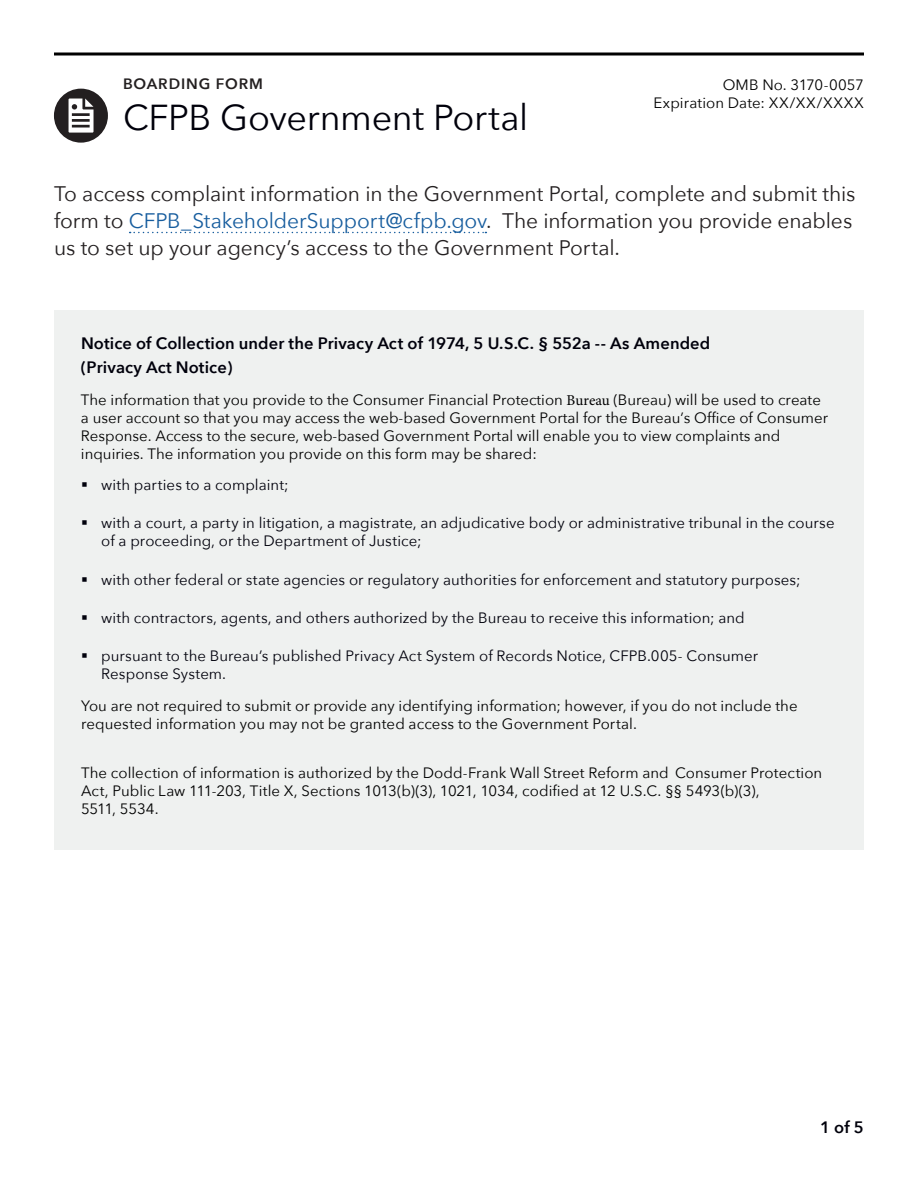
<style>
.page{position:relative;width:918px;height:1188px;background:#fff}
.page>*{position:absolute;margin:0;border:0;box-sizing:border-box;transform-origin:0 0}
.header_2{font:36px "Avenir Next";letter-spacing:-.01em;color:#00000b}
.subheader{font:21px/27px "Avenir Next";letter-spacing:-.005em;color:#231f20}
.regular{font:600 16.5px/24px "Avenir Next";letter-spacing:.005em;color:#00000b}
.regular-2{font:15px/18px "Avenir Next";color:#000}
.t1{font:15px/18px "Avenir Next";letter-spacing:.005em;color:#00000b}
.Body{font:15px "Avenir Next";letter-spacing:.01em;color:#000}
.regular-3{font:600 15px "Avenir Next";letter-spacing:.06em;color:#231f20}
.s1{color:#175d9e}
.s2{font-family:"Minion Pro"}
</style>
<div class="page">
<svg style="left:54px;top:52px;width:810px;height:4px;background:#3f3f3f"></svg>
<div style="left:54px;top:310px;width:810px;height:540px;background:#eff1f0"></div>
<svg style="left:130px;top:232px;width:356px;height:1px"></svg>
<p class="regular-3" style="left:123px;top:71px;width:141px">BOARDING FORM</p>
<p class="header_2" style="left:123px;top:88px;width:407px">CFPB Government Portal</p>
<p class="Body" style="left:723px;top:72px;width:143px">OMB No. 3170-0057</p>
<p class="Body" style="left:654px;top:90px;width:212px">Expiration Date: XX/XX/XXXX</p>
<p class="subheader" style="left:54px;top:179px;width:803px">To access complaint information in the Government Portal, complete and submit this form to <span class="s1">CFPB_StakeholderSupport@cfpb.gov</span>. The information you provide enables us to set up your agency’s access to the Government Portal.</p>
<p class="regular" style="left:81px;top:331px;width:631px">Notice of Collection under the Privacy Act of 1974, 5 U.S.C. § 552a -- As Amended (Privacy Act Notice)</p>
<p class="regular-2" style="left:81px;top:390px;width:749px">The information that you provide to the Consumer Financial Protection <span class="s2">Bureau</span> (Bureau) will be used to create a user account so that you may access the web-based Government Portal for the Bureau’s Office of Consumer Response. Access to the secure, web-based Government Portal will enable you to view complaints and inquiries. The information you provide on this form may be shared:</p>
<p class="t1" style="left:81px;top:475px;width:209px">▪ with parties to a complaint;</p>
<p class="t1" style="left:101px;top:514px;width:735px;text-indent:-20px">▪ with a court, a party in litigation, a magistrate, an adjudicative body or administrative tribunal in the course of a proceeding, or the Department of Justice;</p>
<p class="t1" style="left:81px;top:570px;width:721px">▪ with other federal or state agencies or regulatory authorities for enforcement and statutory purposes;</p>
<p class="t1" style="left:81px;top:608px;width:665px">▪ with contractors, agents, and others authorized by the Bureau to receive this information; and</p>
<p class="t1" style="left:101px;top:646px;width:659px;text-indent:-20px">▪ pursuant to the Bureau’s published Privacy Act System of Records Notice, CFPB.005- Consumer<br>Response System.</p>
<p class="regular-2" style="left:81px;top:696px;width:718px">You are not required to submit or provide any identifying information; however, if you do not include the requested information you may not be granted access to the Government Portal.</p>
<p class="regular-2" style="left:81px;top:763px;width:743px">The collection of information is authorized by the Dodd-Frank Wall Street Reform and Consumer Protection<br>Act, Public Law 111-203, Title X, Sections 1013(b)(3), 1021, 1034, codified at 12 U.S.C. §§ 5493(b)(3),<br>5511, 5534.</p>
<p class="regular" style="left:820px;top:1114px;width:45px">1 of 5</p>
</div>
